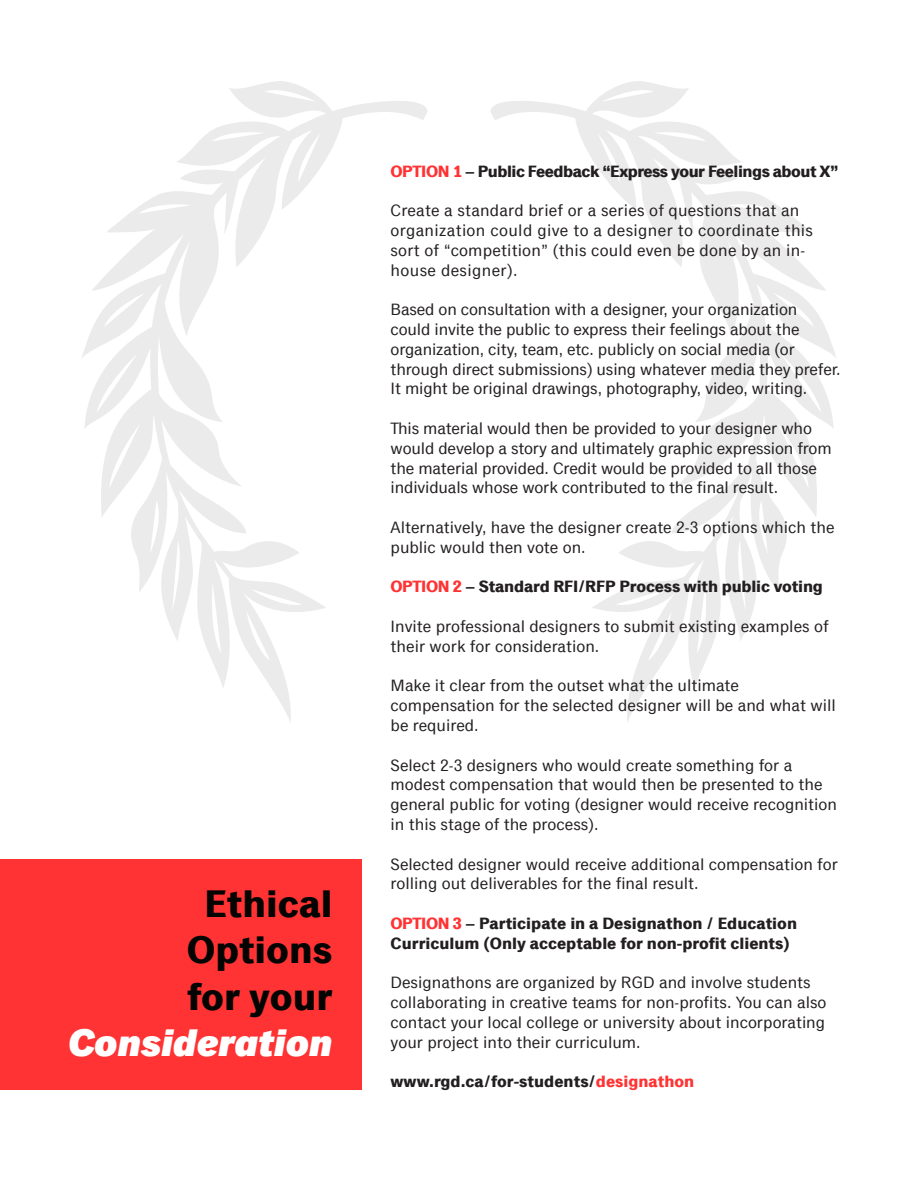
<style>
.page{position:relative;width:918px;height:1188px;background:#fff}
.page>*{position:absolute;margin:0;border:0;box-sizing:border-box;transform-origin:0 0}
.t1{font:700 38.7px/46.5px "Classic Grotesque Pro";color:#040503;text-align:right}
.t2{font:16.5px/19.8px "Classic Grotesque Pro";color:#231f20}
.t3{font:700 16.5px/19.8px "Classic Grotesque Pro";color:#231f20}
.t4{font:700 16.5px "Classic Grotesque Pro";letter-spacing:-.03em;color:#231f20}
.s1{font-weight:800;font-style:italic;color:#fff}
.s2{color:#f33}
</style>
<div class="page">
<svg style="left:82px;top:81px;width:346px;height:641px"></svg>
<svg style="left:490px;top:81px;width:346px;height:641px"></svg>
<div style="left:0;top:860px;width:361px;height:230px;background:#f33"></div>
<p class="t1" style="left:68px;top:883px;width:266px">Ethical<br>Options<br>for your<br><span class="s1">Consideration</span></p>
<p class="t4" style="left:391px;top:162px;width:449px"><span class="s2">OPTION 1</span> – Public Feedback “Express your Feelings about X”</p>
<p class="t2" style="left:391px;top:201px;width:424px">Create a standard brief or a series of questions that an organization could give to a designer to coordinate this sort of “competition” (this could even be done by an in&shy;house designer).</p>
<p class="t2" style="left:391px;top:300px;width:451px">Based on consultation with a designer, your organization could invite the public to express their feelings about the organization, city, team, etc. publicly on social media (or through direct submissions) using whatever media they prefer.<br>It might be original drawings, photography, video, writing.</p>
<p class="t2" style="left:391px;top:419px;width:443px">This material would then be provided to your designer who would develop a story and ultimately graphic expression from the material provided. Credit would be provided to all those individuals whose work contributed to the final result.</p>
<p class="t2" style="left:391px;top:518px;width:445px">Alternatively, have the designer create 2-3 options which the public would then vote on.</p>
<p class="t3" style="left:391px;top:578px;width:434px"><span class="s2">OPTION 2</span> – Standard RFI/RFP Process with public voting</p>
<p class="t2" style="left:391px;top:617px;width:440px">Invite professional designers to submit existing examples of their work for consideration.</p>
<p class="t2" style="left:391px;top:677px;width:447px">Make it clear from the outset what the ultimate compensation for the selected designer will be and what will be required.</p>
<p class="t2" style="left:391px;top:756px;width:448px">Select 2-3 designers who would create something for a modest compensation that would then be presented to the general public for voting (designer would receive recognition in this stage of the process).</p>
<p class="t2" style="left:391px;top:855px;width:449px">Selected designer would receive additional compensation for rolling out deliverables for the final result.</p>
<p class="t3" style="left:391px;top:915px;width:408px"><span class="s2">OPTION 3</span> – Participate in a Designathon / Education<br>Curriculum (Only acceptable for non-profit clients)</p>
<p class="t2" style="left:391px;top:974px;width:438px">Designathons are organized by RGD and involve students collaborating in creative teams for non-profits. You can also contact your local college or university about incorporating your project into their curriculum.</p>
<p class="t3" style="left:391px;top:1073px;width:305px">www.rgd.ca/for-students/<span class="s2">designathon</span></p>
</div>
